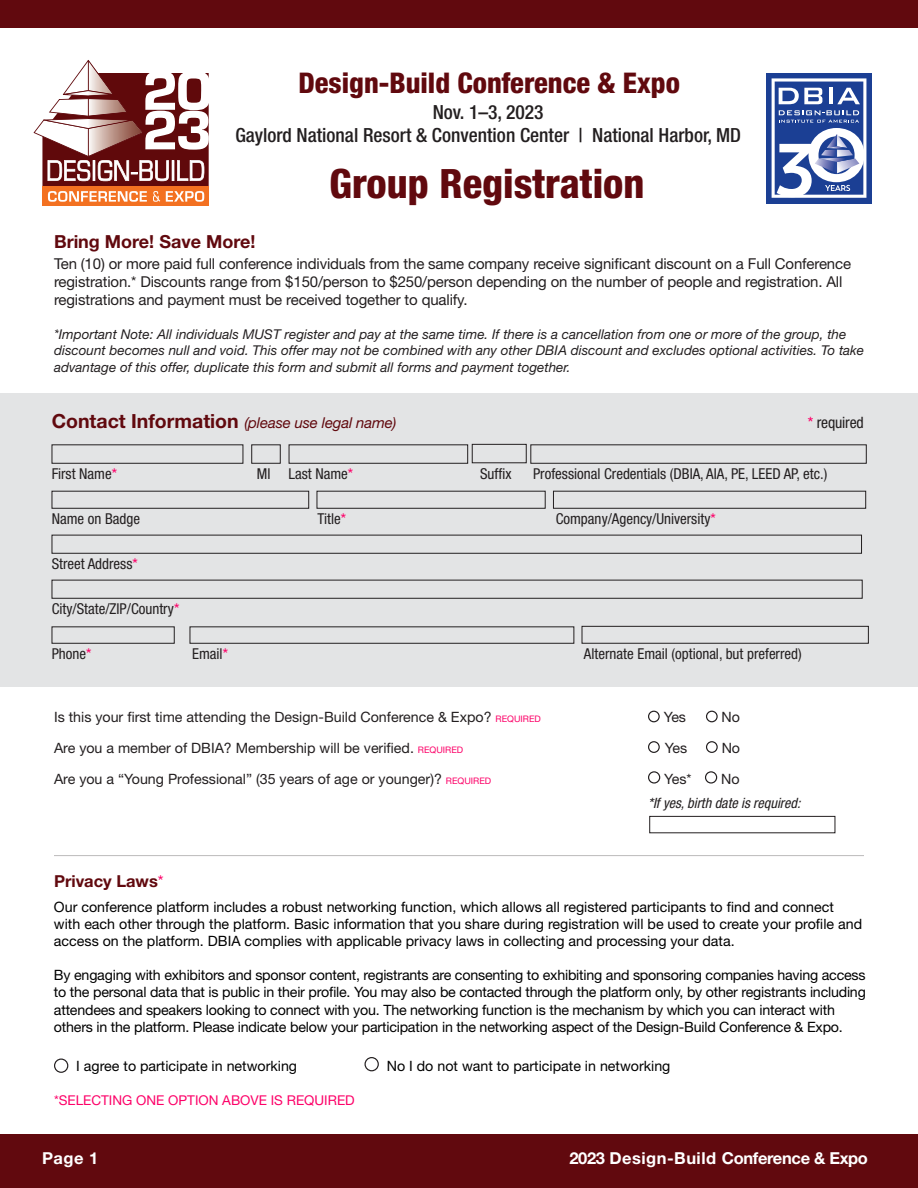
<style>
.page{position:relative;width:918px;height:1188px;background:#fff}
.page>*{position:absolute;margin:0;border:0;box-sizing:border-box;transform-origin:0 0}
.t1{font:800 condensed 40.5px "Helvetica Neue LT Std";color:#61090e}
.t2{font:800 condensed 28.5px "Helvetica Neue LT Std";color:#61090e}
.t3{font:500 condensed 19.5px/22.5px "Helvetica Neue LT Std";color:#231f20;text-align:center}
.t4{font:700 18px "Helvetica Neue LT Std";color:#61090e}
.t5{font:700 16.5px "Helvetica Neue LT Std";letter-spacing:-.02em;color:#fff}
.t6{font:700 16.5px "Helvetica Neue LT Std";color:#61090e}
.t7{font:condensed 15.75px "Helvetica Neue LT Std";letter-spacing:-.01em;color:#231f20}
.t8{font:15px/18px "Helvetica Neue LT Std";letter-spacing:-.01em;color:#231f20}
.Default{font:condensed 15px "Helvetica Neue LT Std";color:#231f20}
.Pa1{font:condensed 15px "Helvetica Neue LT Std";color:#231f20}
.t9{font:italic 15px "Helvetica Neue LT Std";letter-spacing:-.01em;color:#61090e}
.t10{font:14.25px/17.1px "Helvetica Neue LT Std";letter-spacing:-.015em;color:#000}
.t11{font:14.25px "Helvetica Neue LT Std";color:#231f20}
.t12{font:italic condensed 14.25px/24px "Helvetica Neue LT Std";color:#231f20}
.t13{font:italic 13.5px/16.2px "Helvetica Neue LT Std";color:#231f20}
.t14{font:13.5px "Helvetica Neue LT Std";color:#fd0068}
.s1{font-weight:700;font-style:normal;font-size:19.5px}
.s2{color:#fd0068}
.s3{font-size:9px;color:#fd0068}
.s4{font-style:normal;font-stretch:normal}
.s5{font-weight:400;color:#fd0068}
</style>
<div class="page">
<div style="left:0;top:0;width:918px;height:27px;background:#61090e"></div>
<div style="left:0;top:1134px;width:918px;height:54px;background:#61090e"></div>
<div style="left:0;top:393px;width:918px;height:293px;background:#e3e4e5"></div>
<div style="left:648px;top:711px;width:12px;height:11px;border:1px solid #231f20;border-radius:50%"></div>
<div style="left:706px;top:711px;width:12px;height:11px;border:1px solid #231f20;border-radius:50%"></div>
<div style="left:648px;top:741px;width:12px;height:12px;border:1px solid #231f20;border-radius:50%"></div>
<div style="left:706px;top:741px;width:12px;height:12px;border:1px solid #231f20;border-radius:50%"></div>
<div style="left:648px;top:771px;width:12px;height:13px;border:1px solid #231f20;border-radius:50%"></div>
<div style="left:705px;top:771px;width:12px;height:13px;border:1px solid #231f20;border-radius:50%"></div>
<div style="left:649px;top:816px;width:186px;height:17px;border:1px solid #231f20"></div>
<div style="left:54px;top:1059px;width:14px;height:14px;border:1px solid #231f20;border-radius:50%"></div>
<div style="left:365px;top:1057px;width:14px;height:14px;border:1px solid #231f20;border-radius:50%"></div>
<hr style="left:54px;top:855px;width:810px;height:1px;background:#231f20">
<div style="left:52px;top:445px;width:191px;height:19px;border:1px solid #231f20"></div>
<div style="left:251px;top:445px;width:30px;height:19px;border:1px solid #231f20"></div>
<div style="left:289px;top:445px;width:179px;height:19px;border:1px solid #231f20"></div>
<div style="left:472px;top:444px;width:55px;height:19px;border:1px solid #231f20"></div>
<div style="left:531px;top:445px;width:336px;height:19px;border:1px solid #231f20"></div>
<div style="left:52px;top:491px;width:257px;height:18px;border:1px solid #231f20"></div>
<div style="left:317px;top:491px;width:228px;height:18px;border:1px solid #231f20"></div>
<div style="left:553px;top:491px;width:313px;height:18px;border:1px solid #231f20"></div>
<div style="left:52px;top:535px;width:810px;height:19px;border:1px solid #231f20"></div>
<div style="left:52px;top:580px;width:810px;height:19px;border:1px solid #231f20"></div>
<div style="left:52px;top:627px;width:123px;height:17px;border:1px solid #231f20"></div>
<div style="left:190px;top:627px;width:384px;height:17px;border:1px solid #231f20"></div>
<div style="left:582px;top:626px;width:287px;height:18px;border:1px solid #231f20"></div>
<div style="left:766px;top:73px;width:106px;height:130px;background:#1b3f94"></div>
<svg style="left:772px;top:78px;width:94px;height:120px"></svg>
<div style="left:42px;top:187px;width:167px;height:19px;background:#f37121"></div>
<svg style="left:33px;top:60px;width:176px;height:142px"></svg>
<img style="left:88px;top:60px;width:1px;height:30px">
<img style="left:88px;top:118px;width:45px;height:11px">
<img style="left:88px;top:90px;width:26px;height:6px">
<p class="t2" style="left:299px;top:65px;width:383px">Design-Build Conference &amp; Expo</p>
<p class="t3" style="left:235px;top:101px;width:507px">Nov. 1–3, 2023<br>Gaylord National Resort &amp; Convention Center | National Harbor, MD</p>
<p class="t1" style="left:330px;top:158px;width:316px">Group Registration</p>
<p class="t4" style="left:54px;top:230px;width:203px">Bring More! Save More!</p>
<p class="t8" style="left:54px;top:254px;width:799px">Ten (10) or more paid full conference individuals from the same company receive significant discount on a Full Conference registration.* Discounts range from $150/person to $250/person depending on the number of people and registration. All registrations and payment must be received together to qualify.</p>
<p class="t13" style="left:54px;top:326px;width:812px">*Important Note: All individuals MUST register and pay at the same time. If there is a cancellation from one or more of the group, the discount becomes null and void. This offer may not be combined with any other DBIA discount and excludes optional activities. To take</p>
<p class="t13" style="left:54px;top:358px;width:518px">advantage of this offer, duplicate this form and submit all forms and payment together.</p>
<p class="t9" style="left:52px;top:413px;width:346px"><span class="s1">Contact Information</span> (please use legal name)</p>
<p class="t7" style="left:808px;top:413px;width:58px"><span class="s2">*</span> required</p>
<p class="Pa1" style="left:52px;top:465px;width:67px">First Name<span class="s2">*</span></p>
<p class="Pa1" style="left:257px;top:465px;width:98px">MI Last Name<span class="s2">*</span></p>
<p class="Pa1" style="left:480px;top:465px;width:33px">Suffix</p>
<p class="Pa1" style="left:533px;top:465px;width:296px">Professional Credentials (DBIA, AIA, PE, LEED AP, etc.)</p>
<p class="Default" style="left:52px;top:510px;width:90px">Name on Badge</p>
<p class="Default" style="left:318px;top:510px;width:30px">Title<span class="s2">*</span></p>
<p class="Default" style="left:556px;top:510px;width:162px">Company/Agency/University<span class="s2">*</span></p>
<p class="Default" style="left:52px;top:555px;width:88px">Street Address<span class="s2">*</span></p>
<p class="Default" style="left:52px;top:600px;width:129px">City/State/ZIP/Country<span class="s2">*</span></p>
<p class="Default" style="left:52px;top:645px;width:41px">Phone<span class="s2">*</span></p>
<p class="Default" style="left:192px;top:645px;width:37px">Email<span class="s2">*</span></p>
<p class="Default" style="left:584px;top:645px;width:219px">Alternate Email (optional, but preferred)</p>
<p class="t11" style="left:54px;top:708px;width:488px">Is this your first time attending the Design-Build Conference &amp; Expo? <span class="s3">REQUIRED</span></p>
<p class="t11" style="left:664px;top:708px;width:24px">Yes</p>
<p class="t11" style="left:722px;top:708px;width:20px">No</p>
<p class="t11" style="left:54px;top:739px;width:411px">Are you a member of DBIA? Membership will be verified. <span class="s3">REQUIRED</span></p>
<p class="t11" style="left:665px;top:739px;width:24px">Yes</p>
<p class="t11" style="left:722px;top:739px;width:20px">No</p>
<p class="t11" style="left:54px;top:770px;width:439px">Are you a “Young Professional” (35 years of age or younger)? <span class="s3">REQUIRED</span></p>
<p class="t11" style="left:664px;top:770px;width:29px">Yes*</p>
<p class="t12" style="left:648px;top:767px;width:154px;text-indent:73px"><span class="s4">No<br></span>*If yes, birth date is required:</p>
<p class="t6" style="left:54px;top:871px;width:111px">Privacy Laws<span class="s5">*</span></p>
<p class="t10" style="left:54px;top:898px;width:810px">Our conference platform includes a robust networking function, which allows all registered participants to find and connect with each other through the platform. Basic information that you share during registration will be used to create your profile and access on the platform. DBIA complies with applicable privacy laws in collecting and processing your data.</p>
<p class="t10" style="left:54px;top:966px;width:813px">By engaging with exhibitors and sponsor content, registrants are consenting to exhibiting and sponsoring companies having access to the personal data that is public in their profile. You may also be contacted through the platform only, by other registrants including attendees and speakers looking to connect with you. The networking function is the mechanism by which you can interact with others in the platform. Please indicate below your participation in the networking aspect of the Design-Build Conference &amp; Expo.</p>
<p class="t10" style="left:76px;top:1057px;width:222px">I agree to participate in networking</p>
<p class="t10" style="left:387px;top:1057px;width:285px">No I do not want to participate in networking</p>
<p class="t14" style="left:54px;top:1092px;width:302px">*SELECTING ONE OPTION ABOVE IS REQUIRED</p>
<p class="t5" style="left:42px;top:1148px;width:58px">Page 1</p>
<p class="t5" style="left:569px;top:1148px;width:300px">2023 Design-Build Conference &amp; Expo</p>
</div>
